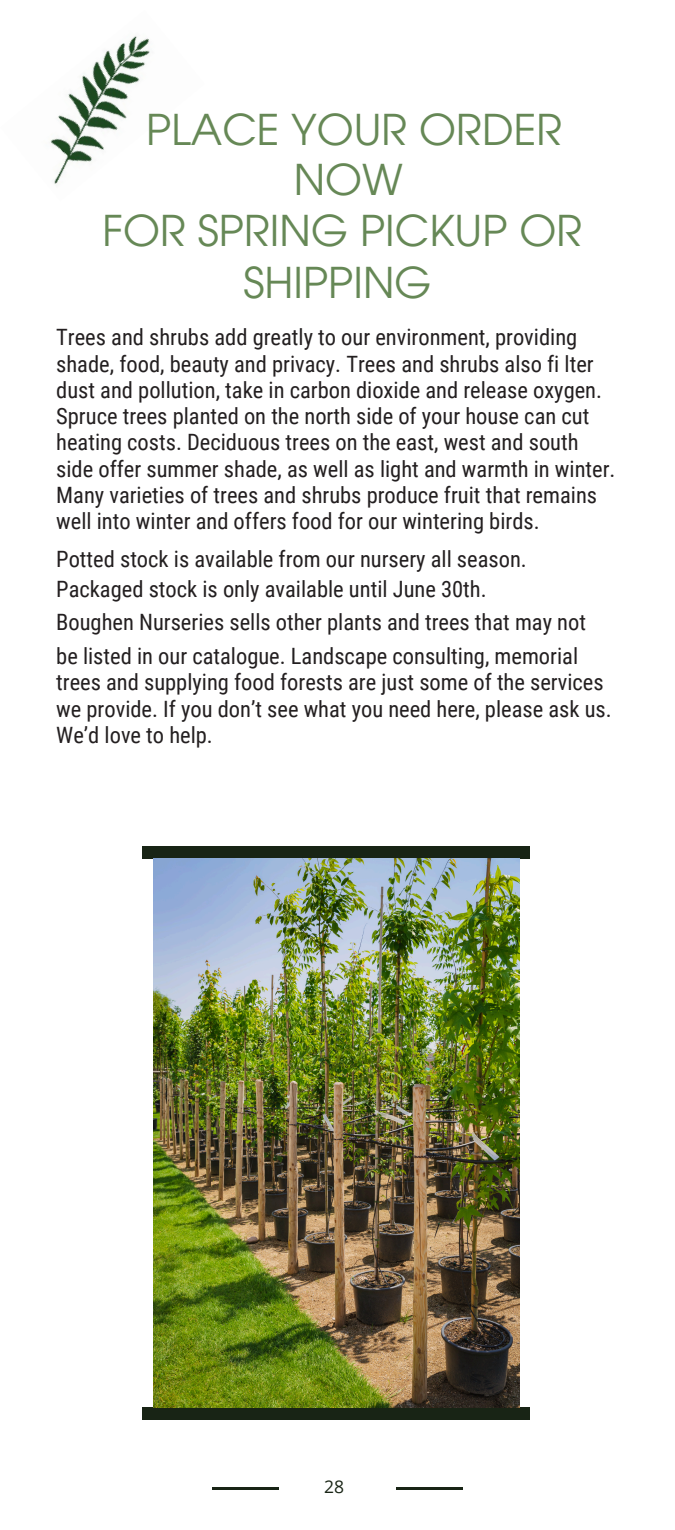
<style>
.page{position:relative;width:675px;height:1530px;background:#fff}
.page>*{position:absolute;margin:0;border:0;box-sizing:border-box;transform-origin:0 0}
.t1{font:42.5px/50.5px "ITC Avant Garde Pro";color:#668856;text-align:center}
.t2{font:22.5px/26.2px "Roboto Condensed";color:#231f20}
.t3{font:17.5px "Open Sans";color:#182415}
</style>
<div class="page">
<hr style="left:212px;top:1487px;width:67px;height:2px;background:#182415">
<hr style="left:396px;top:1487px;width:67px;height:2px;background:#182415">
<img style="left:50px;top:35px;width:100px;height:149px">
<div style="left:143px;top:846px;width:387px;height:12px;background:#182415"></div>
<div style="left:143px;top:1407px;width:387px;height:13px;background:#182415"></div>
<img style="left:154px;top:858px;width:365px;height:550px">
<h1 class="t1" style="left:103px;top:109px;width:481px">PLACE YOUR ORDER<br>NOW<br>FOR SPRING PICKUP OR</h1>
<p class="t1" style="left:243px;top:262px;width:190px">SHIPPING</p>
<p class="t2" style="left:56px;top:325px;width:561px">Trees and shrubs add greatly to our environment, providing shade, food, beauty and privacy. Trees and shrubs also fi lter dust and pollution, take in carbon dioxide and release oxygen.<br>Spruce trees planted on the north side of your house can cut heating costs. Deciduous trees on the east, west and south side offer summer shade, as well as light and warmth in winter.<br>Many varieties of trees and shrubs produce fruit that remains well into winter and offers food for our wintering birds.</p>
<p class="t2" style="left:56px;top:546px;width:472px">Potted stock is available from our nursery all season.</p>
<p class="t2" style="left:56px;top:576px;width:432px">Packaged stock is only available until June 30th.</p>
<p class="t2" style="left:56px;top:610px;width:531px">Boughen Nurseries sells other plants and trees that may not</p>
<p class="t2" style="left:56px;top:643px;width:523px">be listed in our catalogue. Landscape consulting, memorial</p>
<p class="t2" style="left:56px;top:670px;width:549px">trees and supplying food forests are just some of the services</p>
<p class="t2" style="left:56px;top:696px;width:557px">we provide. If you don’t see what you need here, please ask us.</p>
<p class="t2" style="left:56px;top:722px;width:158px">We’d love to help.</p>
<h1 class="t3" style="left:324px;top:1474px;width:21px">28</h1>
</div>
